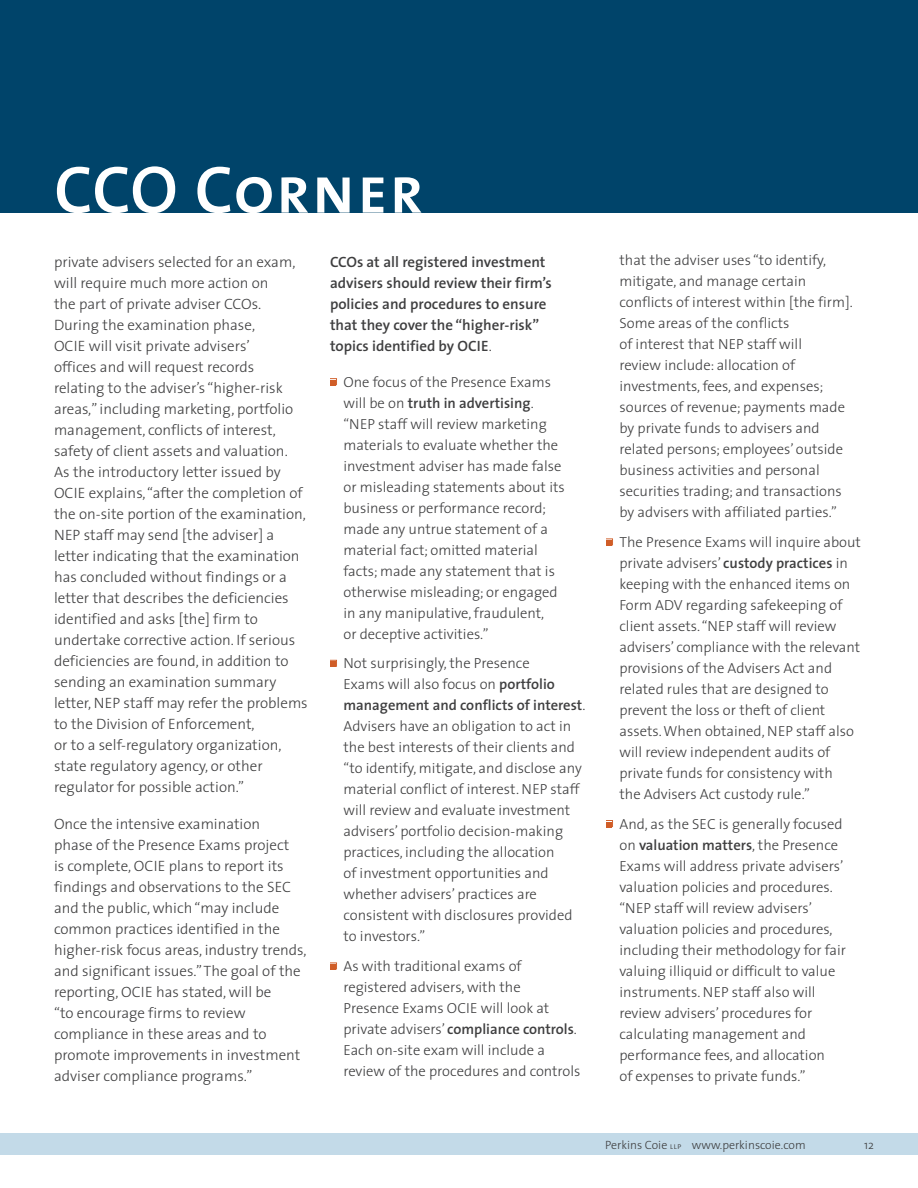
<style>
.page{position:relative;width:918px;height:1188px;background:#fff}
.page>*{position:absolute;margin:0;border:0;box-sizing:border-box;transform-origin:0 0}
.Newsletter_Title{font:67.5px "The Sans Semi Bold Caps";letter-spacing:.015em;color:#fff}
.Body-10_14{font:300 15px/21px "The Sans";color:#3e3e3f}
.Body-10_14-2{font:600 15px/21px "The Sans";color:#3e3e3f}
.Bullet{font:300 14.7px/21px "The Sans";color:#3e3e3f}
.t1{font:300 12px "The Sans";color:#3e3e3f}
.s1{font-weight:300}
.s2{font-weight:600}
.s3{font-family:"The Sans Light Caps";font-weight:400;font-size:9px}
</style>
<div class="page">
<div style="left:0;top:1134px;width:918px;height:21px;background:#c3dae8"></div>
<svg style="left:330px;top:378px;width:7px;height:7px"></svg>
<svg style="left:330px;top:660px;width:7px;height:7px"></svg>
<svg style="left:330px;top:962px;width:7px;height:7px"></svg>
<svg style="left:606px;top:538px;width:7px;height:7px"></svg>
<svg style="left:606px;top:820px;width:7px;height:7px"></svg>
<div style="left:0;top:0;width:918px;height:212px;background:#00446a"></div>
<p class="Newsletter_Title" style="left:54px;top:133px;width:371px">CCO Corner</p>
<p class="Body-10_14" style="left:54px;top:251px;width:255px">private advisers selected for an exam, will require much more action on<br>the part of private adviser CCOs.<br>During the examination phase,<br>OCIE will visit private advisers’<br>offices and will request records relating to the adviser’s “higher-risk areas,” including marketing, portfolio management, conflicts of interest, safety of client assets and valuation.<br>As the introductory letter issued by OCIE explains, “after the completion of the on-site portion of the examination, NEP staff may send [the adviser] a letter indicating that the examination has concluded without findings or a letter that describes the deficiencies identified and asks [the] firm to undertake corrective action. If serious deficiencies are found, in addition to sending an examination summary letter, NEP staff may refer the problems to the Division of Enforcement,<br>or to a self-regulatory organization, state regulatory agency, or other regulator for possible action.”</p>
<p class="Body-10_14" style="left:54px;top:813px;width:254px">Once the intensive examination<br>phase of the Presence Exams project<br>is complete, OCIE plans to report its findings and observations to the SEC and the public, which “may include common practices identified in the higher-risk focus areas, industry trends, and significant issues.” The goal of the reporting, OCIE has stated, will be<br>“to encourage firms to review compliance in these areas and to promote improvements in investment adviser compliance programs.”</p>
<p class="Body-10_14-2" style="left:330px;top:251px;width:223px">CCOs at all registered investment advisers should review their firm’s policies and procedures to ensure that they cover the “higher-risk” topics identified by OCIE<span class="s1">.</span></p>
<p class="Bullet" style="left:343px;top:371px;width:223px">One focus of the Presence Exams will be on <span class="s2">truth in advertising</span>. “NEP staff will review marketing materials to evaluate whether the investment adviser has made false or misleading statements about its business or performance record; made any untrue statement of a material fact; omitted material facts; made any statement that is otherwise misleading; or engaged in any manipulative, fraudulent,<br>or deceptive activities.”</p>
<p class="Bullet" style="left:343px;top:652px;width:243px">Not surprisingly, the Presence<br>Exams will also focus on <span class="s2">portfolio management and conflicts of interest</span>.<br>Advisers have an obligation to act in the best interests of their clients and “to identify, mitigate, and disclose any material conflict of interest. NEP staff will review and evaluate investment advisers’ portfolio decision-making practices, including the allocation<br>of investment opportunities and whether advisers’ practices are consistent with disclosures provided to investors.”</p>
<p class="Bullet" style="left:343px;top:955px;width:239px">As with traditional exams of registered advisers, with the<br>Presence Exams OCIE will look at private advisers’ <span class="s2">compliance controls</span>.<br>Each on-site exam will include a review of the procedures and controls</p>
<p class="Bullet" style="left:620px;top:249px;width:235px">that the adviser uses “to identify, mitigate, and manage certain conflicts of interest within [the firm].<br>Some areas of the conflicts<br>of interest that NEP staff will<br>review include: allocation of investments, fees, and expenses; sources of revenue; payments made by private funds to advisers and related persons; employees’ outside business activities and personal securities trading; and transactions by advisers with affiliated parties.”</p>
<p class="Bullet" style="left:619px;top:531px;width:243px">The Presence Exams will inquire about private advisers’ <span class="s2">custody practices</span> in keeping with the enhanced items on Form ADV regarding safekeeping of client assets. “NEP staff will review advisers’ compliance with the relevant provisions of the Advisers Act and related rules that are designed to prevent the loss or theft of client assets. When obtained, NEP staff also will review independent audits of private funds for consistency with<br>the Advisers Act custody rule.”</p>
<p class="Bullet" style="left:619px;top:813px;width:228px">And, as the SEC is generally focused on <span class="s2">valuation matters</span>, the Presence Exams will address private advisers’ valuation policies and procedures. “NEP staff will review advisers’ valuation policies and procedures, including their methodology for fair valuing illiquid or difficult to value instruments. NEP staff also will review advisers’ procedures for calculating management and performance fees, and allocation<br>of expenses to private funds.”</p>
<p class="t1" style="left:605px;top:1135px;width:202px">Perkins Coie <span class="s3">llp</span> www.perkinscoie.com</p>
<p class="t1" style="left:864px;top:1135px;width:11px">12</p>
</div>
